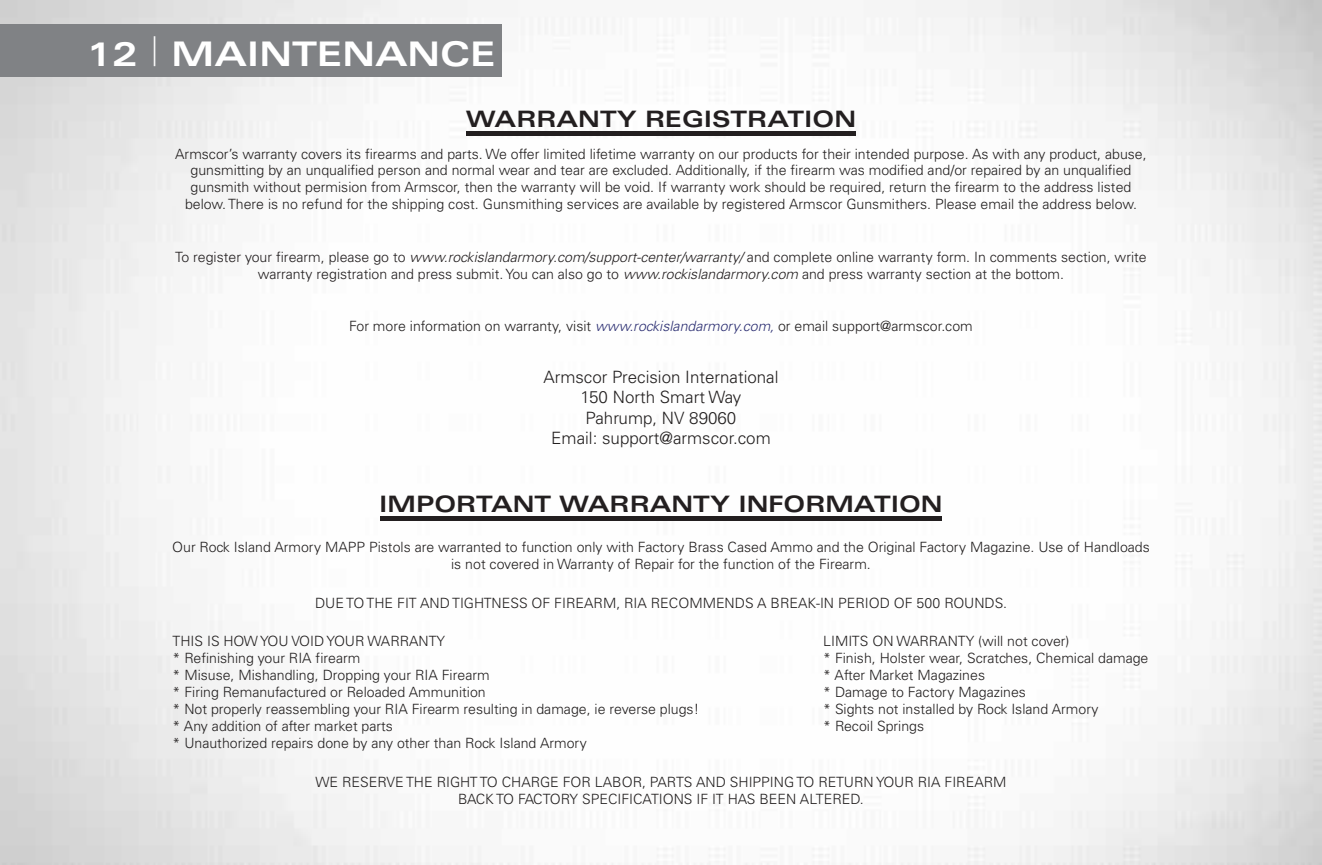
<style>
.page{position:relative;width:1322px;height:865px;background:#fff}
.page>*{position:absolute;margin:0;border:0;box-sizing:border-box;transform-origin:0 0}
.t1{font:700 expanded 33.9px "Univers";color:#fff}
.t2{font:700 expanded 22.5px "Univers";color:#231f20}
.t3{font:300 16.8px/20.4px "Univers";color:#221f1f;text-align:center}
.t4{font:300 14.1px/16.8px "Univers";color:#221f1f;text-align:center}
.t5{font:300 14.1px/16.8px "Univers";color:#231f20;text-align:center}
.s1{font-weight:100;font-stretch:ultra-condensed;font-size:41.1px}
.s2{font-style:italic}
.s3{font-style:italic;color:#2d3073}
</style>
<div class="page">
<div style="left:466px;top:131px;width:390px;height:5px;background:#231f20"></div>
<div style="left:380px;top:516px;width:562px;height:5px;background:#231f20"></div>
<div style="left:0;top:24px;width:501px;height:53px;background:#808285"></div>
<h1 class="t1" style="left:87px;top:35px;width:410px">12 <span class="s1">|</span> MAINTENANCE</h1>
<h2 class="t2" style="left:466px;top:106px;width:392px">WARRANTY REGISTRATION</h2>
<p class="t4" style="left:175px;top:145px;width:973px">Armscor’s warranty covers its firearms and parts. We offer limited lifetime warranty on our products for their intended purpose. As with any product, abuse, gunsmitting by an unqualified person and normal wear and tear are excluded. Additionally, if the firearm was modified and/or repaired by an unqualified gunsmith without permision from Armscor, then the warranty will be void. If warranty work should be required, return the firearm to the address listed below. There is no refund for the shipping cost. Gunsmithing services are available by registered Armscor Gunsmithers. Please email the address below.</p>
<p class="t5" style="left:175px;top:249px;width:973px">To register your firearm, please go to <span class="s2">www.rockislandarmory.com/support-center/warranty/</span> and complete online warranty form. In comments section, write warranty registration and press submit. You can also go to <span class="s2">www.rockislandarmory.com</span> and press warranty section at the bottom.</p>
<p class="t4" style="left:349px;top:317px;width:625px">For more information on warranty, visit <span class="s3">www.rockislandarmory.com,</span> or email support@armscor.com</p>
<p class="t3" style="left:543px;top:367px;width:237px">Armscor Precision International<br>150 North Smart Way<br>Pahrump, NV 89060<br>Email: support@armscor.com</p>
<h2 class="t2" style="left:379px;top:491px;width:565px">IMPORTANT WARRANTY INFORMATION</h2>
<p class="t4" style="left:172px;top:539px;width:979px">Our Rock Island Armory MAPP Pistols are warranted to function only with Factory Brass Cased Ammo and the Original Factory Magazine. Use of Handloads is not covered in Warranty of Repair for the function of the Firearm.</p>
<p class="t4" style="left:315px;top:594px;width:693px">DUE TO THE FIT AND TIGHTNESS OF FIREARM, RIA RECOMMENDS A BREAK-IN PERIOD OF 500 ROUNDS.</p>
<p class="t4" style="left:173px;top:633px;width:528px;text-align:left">THIS IS HOW YOU VOID YOUR WARRANTY<br>* Refinishing your RIA firearm<br>* Misuse, Mishandling, Dropping your RIA Firearm<br>* Firing Remanufactured or Reloaded Ammunition<br>* Not properly reassembling your RIA Firearm resulting in damage, ie reverse plugs! * Any addition of after market parts<br>* Unauthorized repairs done by any other than Rock Island Armory</p>
<p class="t4" style="left:823px;top:633px;width:327px;text-align:left">LIMITS ON WARRANTY (will not cover)<br>* Finish, Holster wear, Scratches, Chemical damage * After Market Magazines<br>* Damage to Factory Magazines<br>* Sights not installed by Rock Island Armory<br>* Recoil Springs</p>
<p class="t4" style="left:315px;top:773px;width:693px">WE RESERVE THE RIGHT TO CHARGE FOR LABOR, PARTS AND SHIPPING TO RETURN YOUR RIA FIREARM<br>BACK TO FACTORY SPECIFICATIONS IF IT HAS BEEN ALTERED.</p>
</div>
